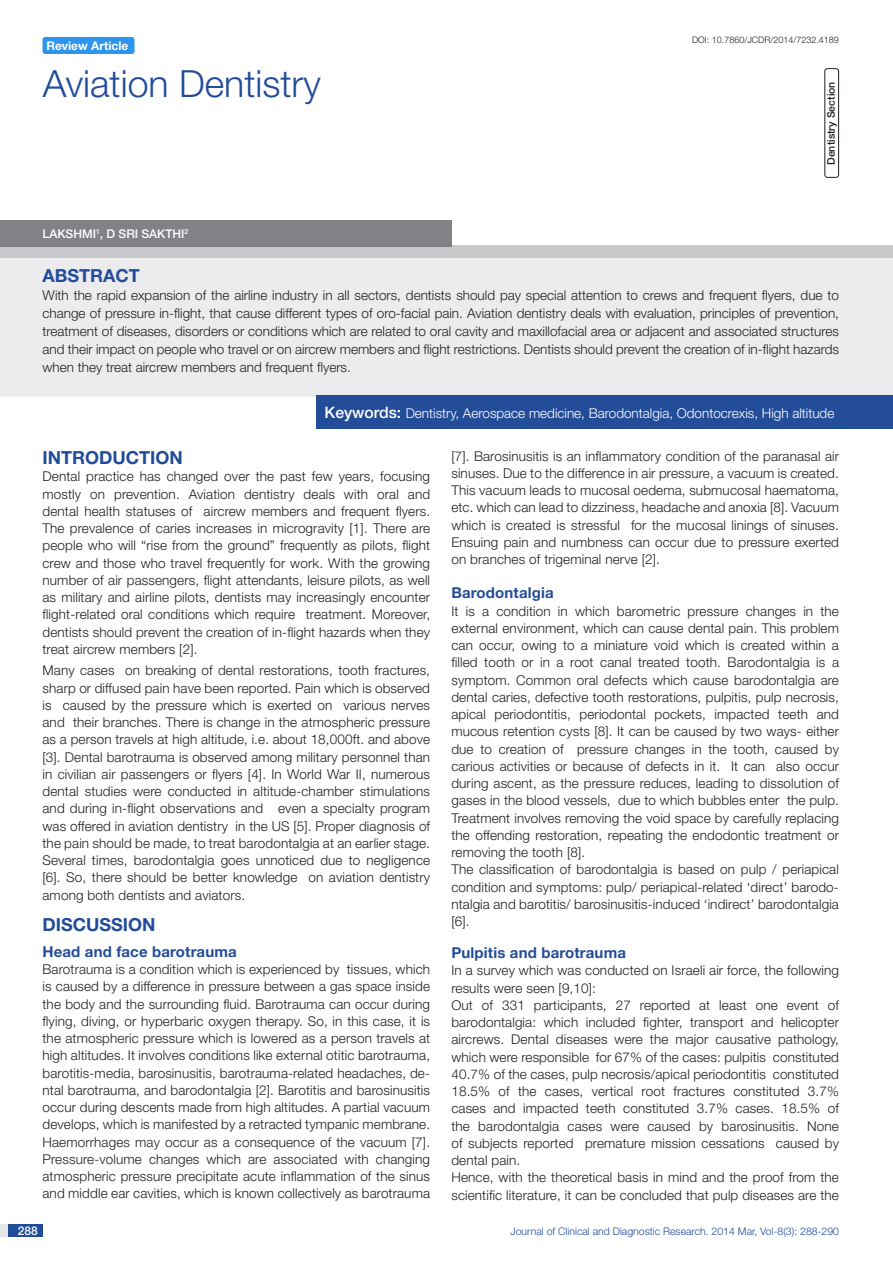
<style>
.page{position:relative;width:893px;height:1263px;background:#fff}
.page>*{position:absolute;margin:0;border:0;box-sizing:border-box;transform-origin:0 0}
.t1{font:300 37.5px "Helvetica Neue";color:#214c99}
.Level_1{font:700 18px "Helvetica Neue";color:#214c99}
.Body_text{font:700 18px "Helvetica Neue";color:#214c99}
.Abstract_head{font:700 18px "Helvetica Neue";color:#214c99}
.Body_text-2{font:700 15px "Helvetica Neue";letter-spacing:.01em;color:#244d99}
.Body_text-3{font:300 13.5px/17.2px "Helvetica Neue";letter-spacing:.01em;color:#231f20;text-align:justify}
.Abstract_text{font:300 13.5px/18px "Helvetica Neue";color:#231f20;text-align:justify}
.t2{font:300 13.5px "Helvetica Neue";color:#fff}
.Author{font:500 12px "Helvetica Neue";color:#fff}
.t3{font:700 12px "Helvetica Neue";color:#fff}
.t4{font:300 10.5px "Helvetica Neue";color:#214c99}
.t5{font:500 10.5px "Helvetica Neue";color:#231f20}
.DOI{font:300 9px "Helvetica Neue";color:#231f20}
.s1{color:#244d99}
.s2{font-weight:500;font-size:15.75px}
</style>
<div class="page">
<div style="left:0;top:1224px;width:43px;height:13px;background:#e6e7e9"></div>
<div style="left:8px;top:1224px;width:35px;height:13px;background:#214c99"></div>
<div style="left:43px;top:37px;width:91px;height:17px;background:#2e95ee;border-radius:3px"></div>
<div style="left:0;top:254px;width:893px;height:143px;background:#ececee"></div>
<div style="left:0;top:246px;width:893px;height:12px;background:#c7c8ca"></div>
<div style="left:316px;top:395px;width:577px;height:34px;background:#244d99"></div>
<div style="left:0;top:220px;width:451px;height:27px;background:#808285"></div>
<div style="left:824px;top:68px;width:15px;height:110px;border:1px solid #231f20;border-radius:3px"></div>
<p class="t3" style="left:46px;top:38px;width:83px">Review Article</p>
<p class="t1" style="left:43px;top:61px;width:279px">Aviation Dentistry</p>
<p class="Author" style="left:43px;top:226px;width:148px">Lakshmi<sup>1</sup>, D Sri Sakthi<sup>2</sup></p>
<p class="DOI" style="left:692px;top:35px;width:148px">DOI: 10.7860/JCDR/2014/7232.4189</p>
<p class="t5" style="left:825px;top:165px;width:85px;rotate:-90deg">Dentistry Section</p>
<p class="Abstract_head" style="left:43px;top:265px;width:98px">ABST<span class="s1">RAC</span>T</p>
<p class="Abstract_text" style="left:43px;top:286px;width:798px">With the rapid expansion of the airline industry in all sectors, dentists should pay special attention to crews and frequent flyers, due to change of pressure in-flight, that cause different types of oro-facial pain. Aviation dentistry deals with evaluation, principles of prevention, treatment of diseases, disorders or conditions which are related to oral cavity and maxillofacial area or adjacent and associated structures and their impact on people who travel or on aircrew members and flight restrictions. Dentists should prevent the creation of in-flight hazards when they treat aircrew members and frequent flyers.</p>
<p class="t2" style="left:325px;top:404px;width:511px"><span class="s2">Keywords:</span> Dentistry, Aerospace medicine, Barodontalgia, Odontocrexis, High altitude</p>
<p class="Level_1" style="left:43px;top:446px;width:142px">Introduction</p>
<p class="Body_text-3" style="left:43px;top:468px;width:389px">Dental practice has changed over the past few years, focusing mostly on prevention. Aviation dentistry deals with oral and dental health statuses of aircrew members and frequent flyers.<br>The prevalence of caries increases in microgravity [1]. There are people who will “rise from the ground” frequently as pilots, flight crew and those who travel frequently for work. With the growing number of air passengers, flight attendants, leisure pilots, as well as military and airline pilots, dentists may increasingly encounter flight-related oral conditions which require treatment. Moreover, dentists should prevent the creation of in-flight hazards when they treat aircrew members [2].</p>
<p class="Body_text-3" style="left:43px;top:662px;width:389px">Many cases on breaking of dental restorations, tooth fractures, sharp or diffused pain have been reported. Pain which is observed is caused by the pressure which is exerted on various nerves and their branches. There is change in the atmospheric pressure as a person travels at high altitude, i.e. about 18,000ft. and above [3]. Dental barotrauma is observed among military personnel than in civilian air passengers or flyers [4]. In World War II, numerous dental studies were conducted in altitude-chamber stimulations and during in-flight observations and even a specialty program was offered in aviation dentistry in the US [5]. Proper diagnosis of the pain should be made, to treat barodontalgia at an earlier stage.<br>Several times, barodontalgia goes unnoticed due to negligence [6]. So, there should be better knowledge on aviation dentistry among both dentists and aviators.</p>
<p class="Body_text" style="left:43px;top:913px;width:115px">Discussion</p>
<p class="Body_text-2" style="left:43px;top:942px;width:196px">Head and face barotrauma</p>
<p class="Body_text-3" style="left:43px;top:960px;width:389px;text-align:left">Barotrauma is a condition which is experienced by tissues, which is caused by a difference in pressure between a gas space inside the body and the surrounding fluid. Barotrauma can occur during flying, diving, or hyperbaric oxygen therapy. So, in this case, it is the atmospheric pressure which is lowered as a person travels at high altitudes. It involves conditions like external otitic barotrauma, barotitis-media, barosinusitis, barotrauma-related headaches, de&shy;ntal barotrauma, and barodontalgia [2]. Barotitis and barosinusitis occur during descents made from high altitudes. A partial vacuum develops, which is manifested by a retracted tympanic membrane.<br>Haemorrhages may occur as a consequence of the vacuum [7].<br>Pressure-volume changes which are associated with changing atmospheric pressure precipitate acute inflammation of the sinus and middle ear cavities, which is known collectively as barotrauma</p>
<p class="Body_text-3" style="left:451px;top:447px;width:389px">[7]. Barosinusitis is an inflammatory condition of the paranasal air sinuses. Due to the difference in air pressure, a vacuum is created.<br>This vacuum leads to mucosal oedema, submucosal haematoma, etc. which can lead to dizziness, headache and anoxia [8]. Vacuum which is created is stressful for the mucosal linings of sinuses.<br>Ensuing pain and numbness can occur due to pressure exerted on branches of trigeminal nerve [2].</p>
<p class="Body_text-2" style="left:451px;top:584px;width:104px">Barodontalgia</p>
<p class="Body_text-3" style="left:451px;top:602px;width:389px">It is a condition in which barometric pressure changes in the external environment, which can cause dental pain. This problem can occur, owing to a miniature void which is created within a filled tooth or in a root canal treated tooth. Barodontalgia is a symptom. Common oral defects which cause barodontalgia are dental caries, defective tooth restorations, pulpitis, pulp necrosis, apical periodontitis, periodontal pockets, impacted teeth and mucous retention cysts [8]. It can be caused by two ways- either due to creation of pressure changes in the tooth, caused by carious activities or because of defects in it. It can also occur during ascent, as the pressure reduces, leading to dissolution of gases in the blood vessels, due to which bubbles enter the pulp.<br>Treatment involves removing the void space by carefully replacing the offending restoration, repeating the endodontic treatment or removing the tooth [8].</p>
<p class="Body_text-3" style="left:451px;top:861px;width:389px;text-align:left">The classification of barodontalgia is based on pulp / periapical condition and symptoms: pulp/ periapical-related ‘direct’ barodo&shy;ntalgia and barotitis/ barosinusitis-induced ‘indirect’ barodontalgia [6].</p>
<p class="Body_text-2" style="left:451px;top:943px;width:176px">Pulpitis and barotrauma</p>
<p class="Body_text-3" style="left:451px;top:962px;width:389px">In a survey which was conducted on Israeli air force, the following results were seen [9,10]:</p>
<p class="Body_text-3" style="left:451px;top:996px;width:389px">Out of 331 participants, 27 reported at least one event of barodontalgia: which included fighter, transport and helicopter aircrews. Dental diseases were the major causative pathology, which were responsible for 67% of the cases: pulpitis constituted 40.7% of the cases, pulp necrosis/apical periodontitis constituted 18.5% of the cases, vertical root fractures constituted 3.7% cases and impacted teeth constituted 3.7% cases. 18.5% of the barodontalgia cases were caused by barosinusitis. None of subjects reported premature mission cessations caused by dental pain.</p>
<p class="Body_text-3" style="left:451px;top:1169px;width:389px">Hence, with the theoretical basis in mind and the proof from the scientific literature, it can be concluded that pulp diseases are the</p>
<p class="Author" style="left:18px;top:1223px;width:22px">288</p>
<p class="t4" style="left:510px;top:1225px;width:330px">Journal of Clinical and Diagnostic Research. 2014 Mar, Vol-8(3): 288-290</p>
</div>
